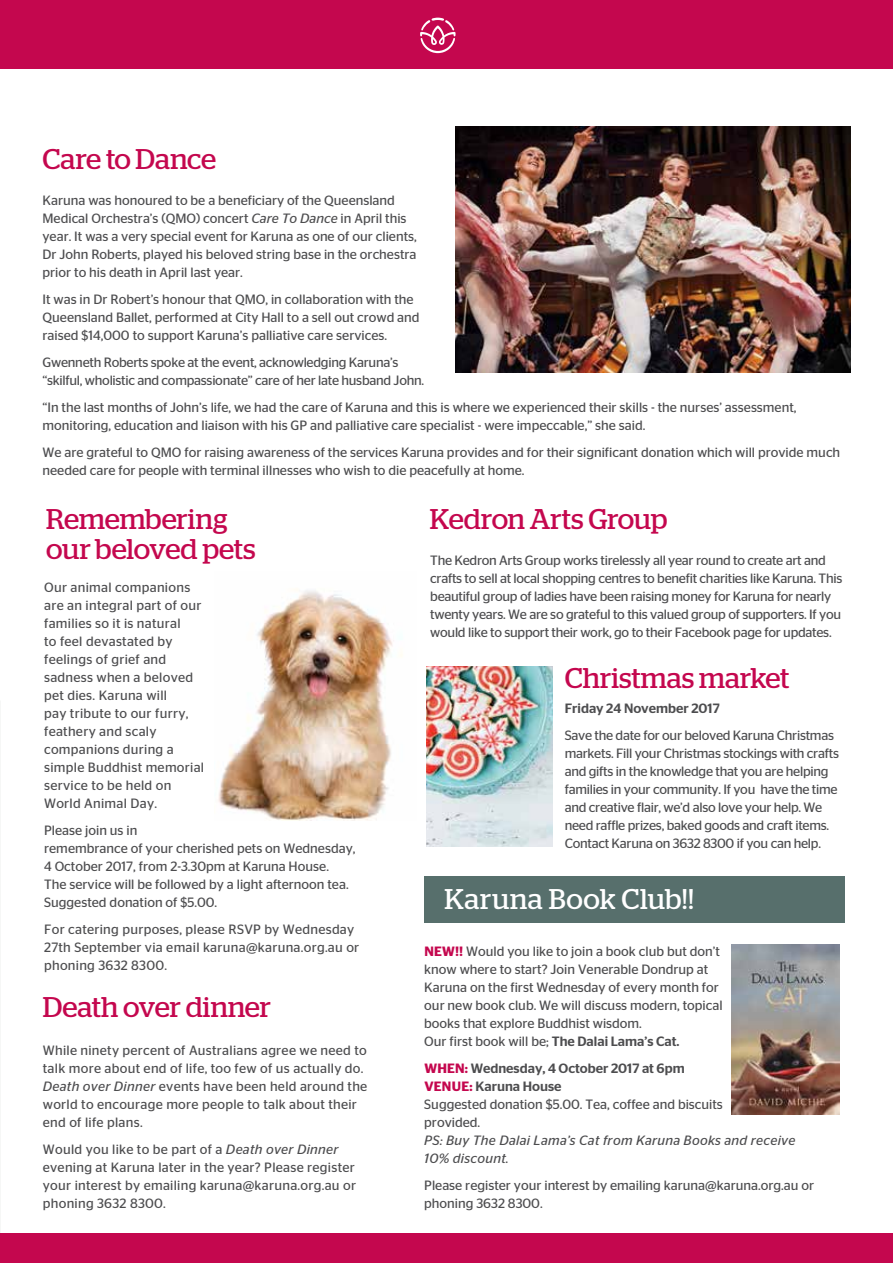
<style>
.page{position:relative;width:893px;height:1263px;background:#fff}
.page>*{position:absolute;margin:0;border:0;box-sizing:border-box;transform-origin:0 0}
.t1{font:28.5px/29.2px "Stag";color:#c4074e}
.t2{font:28.5px "Stag";letter-spacing:.02em;color:#fff}
.t3{font:13.5px/18px "Stag Sans";color:#4d4d4f}
.t4{font:13.5px/18px "Stag Sans";letter-spacing:-.02em;color:#4d4d4f}
.t5{font:13.5px/18px "Stag Sans";letter-spacing:.02em;color:#4d4d4f}
.t6{font:italic 13.5px/18px "Stag Sans";letter-spacing:.02em;color:#4d4d4f}
.t7{font:500 13.5px "Stag Sans";color:#4d4d4f}
.s1{font-style:italic}
.s2{font-weight:600;color:#c4074e}
.s3{font-weight:500}
</style>
<div class="page">
<img style="left:455px;top:127px;width:395px;height:246px">
<div style="left:0;top:0;width:893px;height:68px;background:#c4074e"></div>
<svg style="left:420px;top:18px;width:36px;height:35px"></svg>
<img style="left:218px;top:589px;width:184px;height:231px">
<img style="left:427px;top:667px;width:126px;height:180px">
<img style="left:732px;top:945px;width:108px;height:170px">
<div style="left:424px;top:876px;width:420px;height:47px;background:#576f6c"></div>
<div style="left:0;top:1233px;width:893px;height:30px;background:#c4074e"></div>
<h1 class="t1" style="left:43px;top:144px;width:175px">Care to Dance</h1>
<p class="t3" style="left:43px;top:191px;width:376px">Karuna was honoured to be a beneficiary of the Queensland Medical Orchestra’s (QMO) concert <span class="s1">Care To Dance</span> in April this year. It was a very special event for Karuna as one of our clients, Dr John Roberts, played his beloved string base in the orchestra prior to his death in April last year.</p>
<p class="t3" style="left:43px;top:290px;width:379px">It was in Dr Robert’s honour that QMO, in collaboration with the<br>Queensland Ballet, performed at City Hall to a sell out crowd and raised $14,000 to support Karuna’s palliative care services.</p>
<p class="t4" style="left:43px;top:353px;width:383px">Gwenneth Roberts spoke at the event, acknowledging Karuna’s “skilful, wholistic and compassionate” care of her late husband John.</p>
<p class="t3" style="left:43px;top:398px;width:755px">“In the last months of John’s life, we had the care of Karuna and this is where we experienced their skills - the nurses’ assessment, monitoring, education and liaison with his GP and palliative care specialist - were impeccable,” she said.</p>
<p class="t3" style="left:43px;top:443px;width:799px">We are grateful to QMO for raising awareness of the services Karuna provides and for their significant donation which will provide much needed care for people with terminal illnesses who wish to die peacefully at home.</p>
<h1 class="t1" style="left:430px;top:504px;width:239px">Kedron Arts Group</h1>
<p class="t4" style="left:430px;top:551px;width:414px">The Kedron Arts Group works tirelessly all year round to create art and crafts to sell at local shopping centres to benefit charities like Karuna. This beautiful group of ladies have been raising money for Karuna for nearly twenty years. We are so grateful to this valued group of supporters. If you would like to support their work, go to their Facebook page for updates.</p>
<h1 class="t1" style="left:46px;top:504px;width:211px">Remembering our beloved pets</h1>
<p class="t5" style="left:44px;top:578px;width:162px">Our animal companions are an integral part of our families so it is natural<br>to feel devastated by feelings of grief and sadness when a beloved pet dies. Karuna will<br>pay tribute to our furry, feathery and scaly companions during a simple Buddhist memorial service to be held on<br>World Animal Day.</p>
<p class="t3" style="left:44px;top:821px;width:313px">Please join us in<br>remembrance of your cherished pets on Wednesday, 4 October 2017, from 2-3.30pm at Karuna House.<br>The service will be followed by a light afternoon tea.<br>Suggested donation of $5.00.</p>
<p class="t5" style="left:44px;top:920px;width:317px">For catering purposes, please RSVP by Wednesday<br>27th September via email karuna@karuna.org.au or phoning 3632 8300.</p>
<h1 class="t1" style="left:565px;top:663px;width:226px">Christmas market</h1>
<p class="t7" style="left:565px;top:701px;width:157px">Friday 24 November 2017</p>
<p class="t4" style="left:565px;top:726px;width:276px">Save the date for our beloved Karuna Christmas markets. Fill your Christmas stockings with crafts and gifts in the knowledge that you are helping families in your community. If you have the time and creative flair, we’d also love your help. We need raffle prizes, baked goods and craft items.<br>Contact Karuna on 3632 8300 if you can help.</p>
<h1 class="t2" style="left:444px;top:883px;width:251px">Karuna Book Club!!</h1>
<p class="t3" style="left:424px;top:942px;width:300px"><span class="s2">NEW!!</span> Would you like to join a book club but don’t know where to start? Join Venerable Dondrup at Karuna on the first Wednesday of every month for our new book club. We will discuss modern, topical books that explore Buddhist wisdom.<br>Our first book will be; <span class="s3">The Dalai Lama’s Cat.</span></p>
<p class="t3" style="left:424px;top:1059px;width:300px"><span class="s2">WHEN:</span> <span class="s3">Wednesday, 4 October 2017 at 6pm<br></span><span class="s2">VENUE:</span> <span class="s3">Karuna House<br></span>Suggested donation $5.00. Tea, coffee and biscuits provided.</p>
<p class="t6" style="left:424px;top:1131px;width:373px">PS: Buy The Dalai Lama’s Cat from Karuna Books and receive<br>10% discount.</p>
<p class="t3" style="left:424px;top:1176px;width:391px">Please register your interest by emailing karuna@karuna.org.au or phoning 3632 8300.</p>
<h1 class="t1" style="left:43px;top:992px;width:230px">Death over dinner</h1>
<p class="t5" style="left:43px;top:1041px;width:326px">While ninety percent of Australians agree we need to talk more about end of life, too few of us actually do.<br><span class="s1">Death over Dinner</span> events have been held around the world to encourage more people to talk about their end of life plans.</p>
<p class="t5" style="left:43px;top:1140px;width:315px">Would you like to be part of a <span class="s1">Death over Dinner </span>evening at Karuna later in the year? Please register your interest by emailing karuna@karuna.org.au or phoning 3632 8300.</p>
</div>
